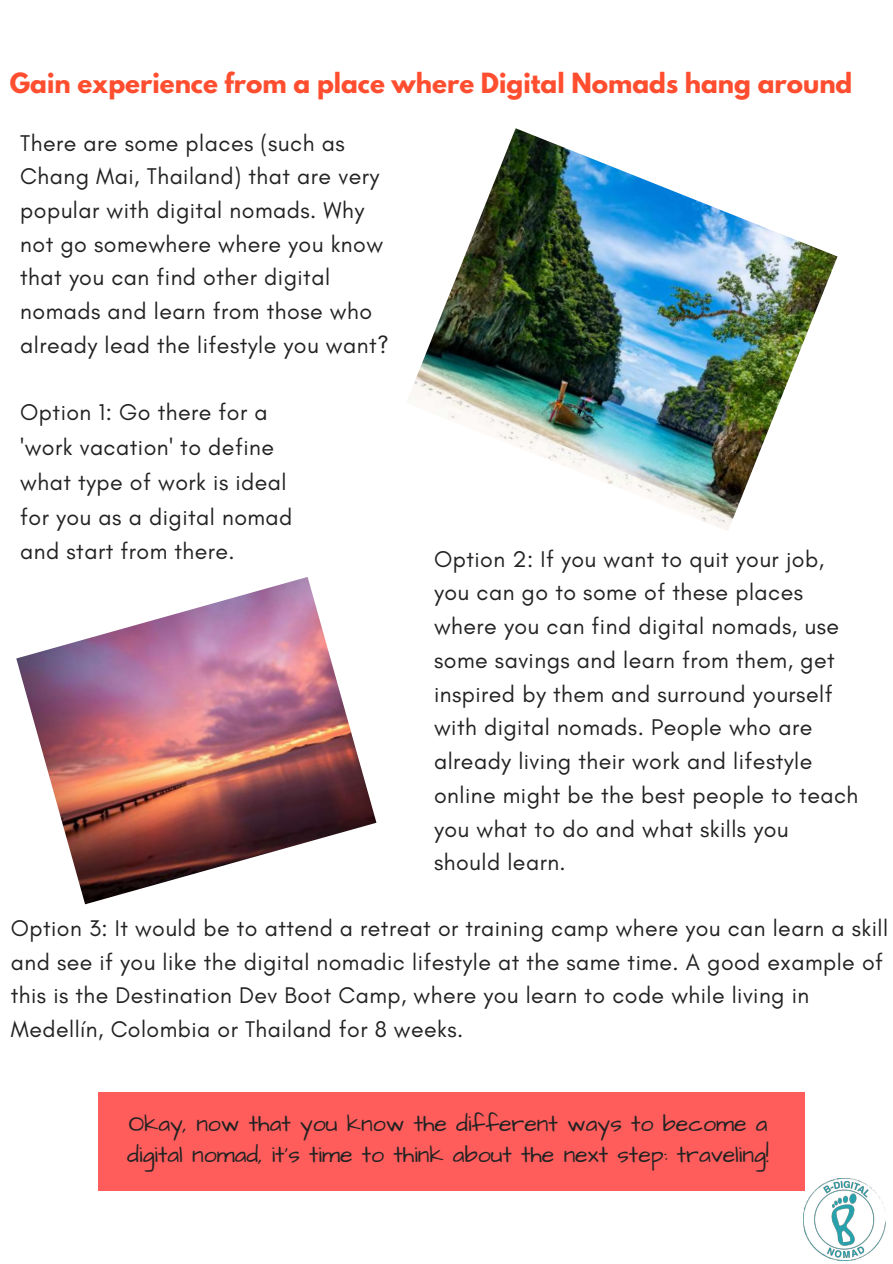
<style>
.page{position:relative;width:893px;height:1264px;background:#fff}
.page>*{position:absolute;margin:0;border:0;box-sizing:border-box;transform-origin:0 0}
.t1{font:700 24.6px "League Spartan";color:#ff4e2f}
.t2{font:23.1px/33.8px "Glacial Indifference";letter-spacing:.02em;color:#222}
.t3{font:23.1px/31.5px "Architects Daughter";color:#222}
</style>
<div class="page">
<div style="left:98px;top:1092px;width:706px;height:98px;background:#ff5c5c"></div>
<img style="left:803px;top:1178px;width:82px;height:82px">
<img style="left:408px;top:128px;width:429px;height:403px">
<img style="left:16px;top:577px;width:360px;height:327px">
<p class="t1" style="left:10px;top:71px;width:844px">Gain experience from a place where Digital Nomads hang around</p>
<p class="t2" style="left:20px;top:125px;width:370px">There are some places (such as<br>Chang Mai, Thailand) that are very popular with digital nomads. Why not go somewhere where you know that you can find other digital nomads and learn from those who already lead the lifestyle you want?</p>
<p class="t2" style="left:20px;top:394px;width:274px;line-height:34.8px">Option 1: Go there for a 'work vacation' to define what type of work is ideal for you as a digital nomad and start from there.</p>
<p class="t2" style="left:434px;top:541px;width:426px">Option 2: If you want to quit your job, you can go to some of these places where you can find digital nomads, use some savings and learn from them, get inspired by them and surround yourself with digital nomads. People who are already living their work and lifestyle online might be the best people to teach you what to do and what skills you should learn.</p>
<p class="t2" style="left:11px;top:910px;width:878px">Option 3: It would be to attend a retreat or training camp where you can learn a skill and see if you like the digital nomadic lifestyle at the same time. A good example of this is the Destination Dev Boot Camp, where you learn to code while living in Medellín, Colombia or Thailand for 8 weeks.</p>
<p class="t3" style="left:127px;top:1108px;width:643px">Okay, now that you know the different ways to become a digital nomad, it's time to think about the next step: traveling!</p>
</div>
